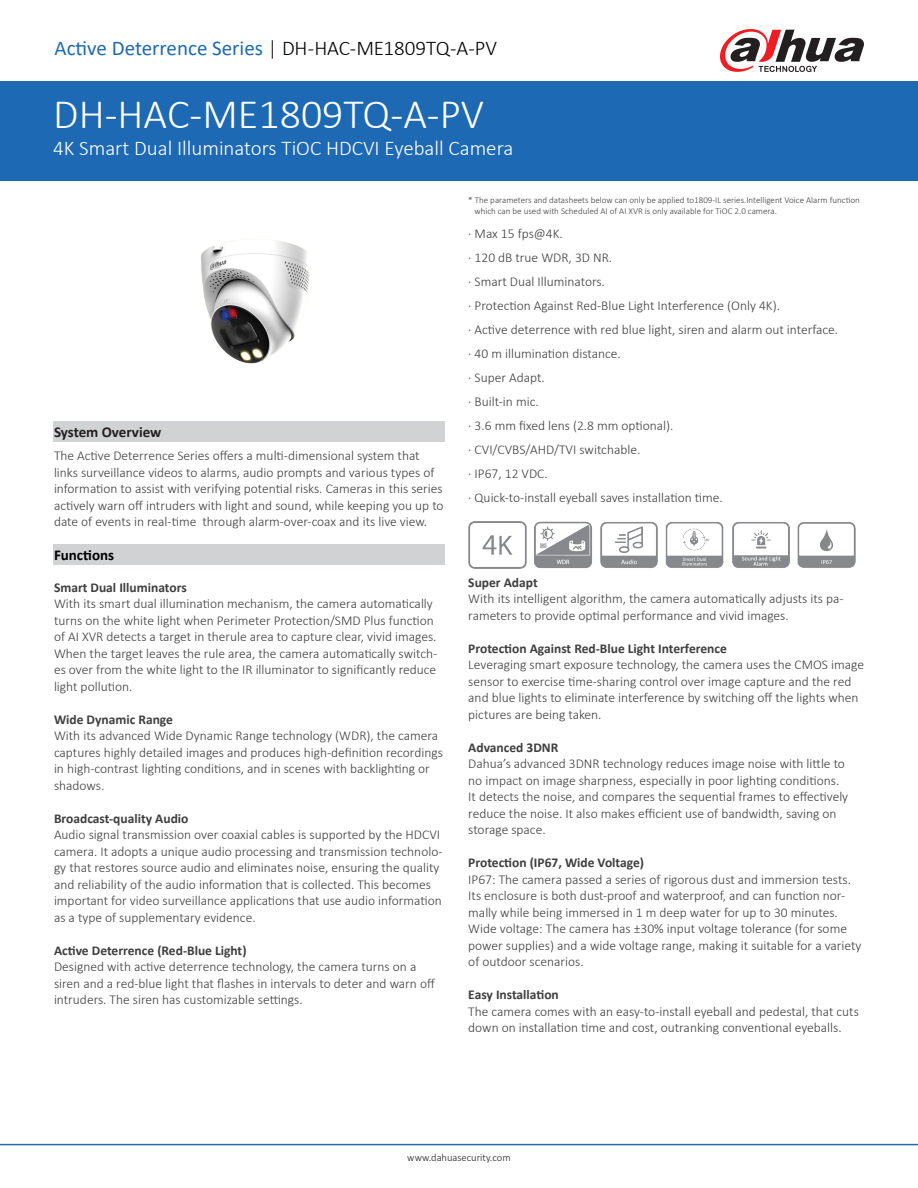
<style>
.page{position:relative;width:918px;height:1188px;background:#fff}
.page>*{position:absolute;margin:0;border:0;box-sizing:border-box;transform-origin:0 0}
.t1{font:300 42px "Calibri";color:#fff}
.t2{font:300 21px "Calibri";color:#fff}
.t3{font:21px "Calibri";color:#1e69b4}
.t4{font:700 15px "Calibri";color:#231f20}
.t5{font:700 15px "Calibri";color:#000}
.t6{font:300 13.5px/16.5px "Calibri";color:#3e3e3f}
.t7{font:700 13.5px "Calibri";color:#3e3e3f}
.t8{font:300 10.5px "Calibri";color:#231f20}
.t9{font:300 9px "Calibri";color:#3e3e3f}
.s1{font-weight:300;color:#1b1513}
.s2{font-weight:300;color:#000}
</style>
<div class="page">
<div style="left:0;top:81px;width:918px;height:100px;background:#1e69b4"></div>
<hr style="left:0;top:1144px;width:918px;height:1px;background:#1e69b4">
<svg style="left:720px;top:29px;width:144px;height:43px"></svg>
<img style="left:200px;top:239px;width:110px;height:125px">
<div style="left:53px;top:544px;width:392px;height:21px;background:#d1d2d4"></div>
<div style="left:54px;top:421px;width:391px;height:21px;background:#d1d2d4"></div>
<img style="left:534px;top:521px;width:58px;height:47px">
<img style="left:665px;top:522px;width:59px;height:46px">
<img style="left:732px;top:522px;width:58px;height:46px">
<img style="left:468px;top:522px;width:58px;height:46px">
<img style="left:600px;top:522px;width:58px;height:46px">
<img style="left:797px;top:522px;width:59px;height:46px">
<p class="t3" style="left:55px;top:34px;width:444px">Active Deterrence Series <span class="s1">|</span> <span class="s2">DH-HAC-ME1809TQ-A-PV</span></p>
<p class="t1" style="left:53px;top:88px;width:432px">DH-HAC-ME1809TQ-A-PV</p>
<p class="t2" style="left:53px;top:135px;width:462px">4K Smart Dual Illuminators TiOC HDCVI Eyeball Camera</p>
<p class="t4" style="left:54px;top:422px;width:109px">System Overview</p>
<p class="t6" style="left:54px;top:448px;width:391px">The Active Deterrence Series offers a multi-dimensional system that links surveillance videos to alarms, audio prompts and various types of information to assist with verifying potential risks. Cameras in this series actively warn off intruders with light and sound, while keeping you up to date of events in real-time through alarm-over-coax and its live view.</p>
<p class="t5" style="left:54px;top:544px;width:62px">Functions</p>
<p class="t7" style="left:54px;top:577px;width:134px">Smart Dual Illuminators</p>
<p class="t6" style="left:54px;top:595px;width:385px">With its smart dual illumination mechanism, the camera automatically turns on the white light when Perimeter Protection/SMD Plus function of AI XVR detects a target in therule area to capture clear, vivid images.<br>When the target leaves the rule area, the camera automatically switch&shy;es over from the white light to the IR illuminator to significantly reduce light pollution.</p>
<p class="t7" style="left:54px;top:709px;width:121px">Wide Dynamic Range</p>
<p class="t6" style="left:54px;top:727px;width:390px">With its advanced Wide Dynamic Range technology (WDR), the camera captures highly detailed images and produces high-definition recordings in high-contrast lighting conditions, and in scenes with backlighting or shadows.</p>
<p class="t7" style="left:54px;top:808px;width:136px">Broadcast-quality Audio</p>
<p class="t6" style="left:54px;top:826px;width:390px">Audio signal transmission over coaxial cables is supported by the HDCVI camera. It adopts a unique audio processing and transmission technolo&shy;gy that restores source audio and eliminates noise, ensuring the quality and reliability of the audio information that is collected. This becomes important for video surveillance applications that use audio information as a type of supplementary evidence.</p>
<p class="t7" style="left:54px;top:940px;width:194px">Active Deterrence (Red-Blue Light)</p>
<p class="t6" style="left:54px;top:958px;width:382px">Designed with active deterrence technology, the camera turns on a siren and a red-blue light that flashes in intervals to deter and warn off intruders. The siren has customizable settings.</p>
<p class="t9" style="left:468px;top:195px;width:393px">* The parameters and datasheets below can only be applied to1809-IL series.Intelligent Voice Alarm function</p>
<p class="t9" style="left:474px;top:205px;width:304px">which can be used with Scheduled AI of AI XVR is only available for TiOC 2.0 camera.</p>
<p class="t6" style="left:468px;top:225px;width:96px">· Max 15 fps@4K.</p>
<p class="t6" style="left:468px;top:249px;width:145px">· 120 dB true WDR, 3D NR.</p>
<p class="t6" style="left:468px;top:273px;width:138px">· Smart Dual Illuminators.</p>
<p class="t6" style="left:468px;top:297px;width:313px">· Protection Against Red-Blue Light Interference (Only 4K).</p>
<p class="t6" style="left:468px;top:321px;width:371px">· Active deterrence with red blue light, siren and alarm out interface.</p>
<p class="t6" style="left:468px;top:345px;width:154px">· 40 m illumination distance.</p>
<p class="t6" style="left:468px;top:369px;width:78px">· Super Adapt.</p>
<p class="t6" style="left:468px;top:393px;width:72px">· Built-in mic.</p>
<p class="t6" style="left:468px;top:417px;width:207px">· 3.6 mm fixed lens (2.8 mm optional).</p>
<p class="t6" style="left:468px;top:441px;width:174px">· CVI/CVBS/AHD/TVI switchable.</p>
<p class="t6" style="left:468px;top:465px;width:81px">· IP67, 12 VDC.</p>
<p class="t6" style="left:468px;top:489px;width:256px">· Quick-to-install eyeball saves installation time.</p>
<p class="t7" style="left:468px;top:573px;width:71px">Super Adapt</p>
<p class="t6" style="left:468px;top:590px;width:377px">With its intelligent algorithm, the camera automatically adjusts its pa&shy;rameters to provide optimal performance and vivid images.</p>
<p class="t7" style="left:468px;top:639px;width:260px">Protection Against Red-Blue Light Interference</p>
<p class="t6" style="left:468px;top:656px;width:397px">Leveraging smart exposure technology, the camera uses the CMOS image sensor to exercise time-sharing control over image capture and the red and blue lights to eliminate interference by switching off the lights when pictures are being taken.</p>
<p class="t7" style="left:468px;top:738px;width:92px">Advanced 3DNR</p>
<p class="t6" style="left:468px;top:755px;width:381px">Dahua’s advanced 3DNR technology reduces image noise with little to no impact on image sharpness, especially in poor lighting conditions.<br>It detects the noise, and compares the sequential frames to effectively reduce the noise. It also makes efficient use of bandwidth, saving on storage space.</p>
<p class="t7" style="left:468px;top:853px;width:177px">Protection (IP67, Wide Voltage)</p>
<p class="t6" style="left:468px;top:871px;width:384px">IP67: The camera passed a series of rigorous dust and immersion tests.<br>Its enclosure is both dust-proof and waterproof, and can function nor&shy;mally while being immersed in 1 m deep water for up to 30 minutes.</p>
<p class="t6" style="left:468px;top:920px;width:395px">Wide voltage: The camera has ±30% input voltage tolerance (for some power supplies) and a wide voltage range, making it suitable for a variety of outdoor scenarios.</p>
<p class="t7" style="left:468px;top:985px;width:92px">Easy Installation</p>
<p class="t6" style="left:468px;top:1003px;width:392px">The camera comes with an easy-to-install eyeball and pedestal, that cuts down on installation time and cost, outranking conventional eyeballs.</p>
<p class="t8" style="left:407px;top:1151px;width:105px">www.dahuasecurity.com</p>
</div>
